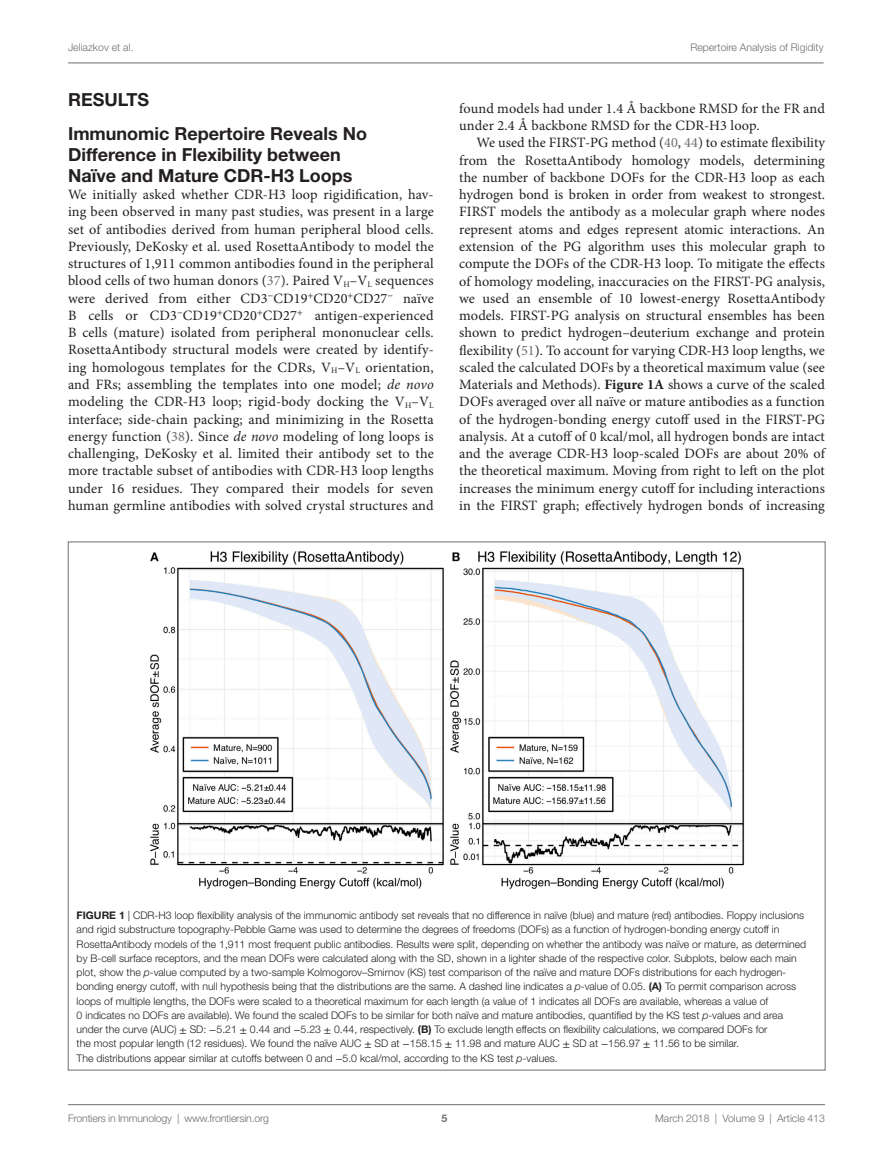
<style>
.page{position:relative;width:893px;height:1170px;background:#fff}
.page>*{position:absolute;margin:0;border:0;box-sizing:border-box;transform-origin:0 0}
.t1{font:700 18px/33.8px "Helvetica Neue LT Std";color:#231f20}
.t2{font:14.25px/17.2px "Minion Pro";letter-spacing:.005em;color:#231f20;text-align:justify}
.t3{font:300 10.5px/14.2px "Helvetica Neue LT Std";color:#231f20}
.t4{font:300 10.5px "Helvetica Neue LT Std";color:#6c6d70}
.t5{font:700 10.5px "Helvetica Neue LT Std";color:#6c6d70}
.s1{color:#6c6d70}
.s2{font-style:italic}
.s3{font-weight:700}
.s4{font-family:"STIX General";font-weight:400}
</style>
<div class="page">
<img style="left:150px;top:551px;width:594px;height:338px">
<hr style="left:68px;top:1104px;width:757px;height:1px;background:#6c6d70">
<hr style="left:68px;top:63px;width:755px;height:1px;background:#6c6d70">
<p class="t4" style="left:68px;top:41px;width:67px">Jeliazkov et al.</p>
<p class="t4" style="left:690px;top:41px;width:135px">Repertoire Analysis of Rigidity</p>
<p class="t1" style="left:68px;top:82px;width:301px;text-indent:36px">ULTS<br>Immunomic Repertoire Reveals No</p>
<p class="t1" style="left:68px;top:143px;width:286px;line-height:21px">Difference in Flexibility between<br>Naïve and Mature CDR-H3 Loops</p>
<p class="t2" style="left:68px;top:186px;width:367px">We initially asked whether CDR-H3 loop rigidification, hav&shy;ing been observed in many past studies, was present in a large set of antibodies derived from human peripheral blood cells.<br>Previously, DeKosky et al. used RosettaAntibody to model the structures of 1,911 common antibodies found in the peripheral blood cells of two human donors (<span class="s1">37</span>). Paired V<sub>H</sub>–V<sub>L</sub> sequences were derived from either CD3<sup>−</sup>CD19<sup>+</sup>CD20<sup>+</sup>CD27<sup>−</sup> naïve B cells or CD3<sup>−</sup>CD19<sup>+</sup>CD20<sup>+</sup>CD27<sup>+</sup> antigen-experienced B cells (mature) isolated from peripheral mononuclear cells.<br>RosettaAntibody structural models were created by identify&shy;ing homologous templates for the CDRs, V<sub>H</sub>–V<sub>L</sub> orientation, and FRs; assembling the templates into one model; <span class="s2">de novo </span>modeling the CDR-H3 loop; rigid-body docking the V<sub>H</sub>–V<sub>L </sub>interface; side-chain packing; and minimizing in the Rosetta energy function (<span class="s1">38</span>). Since <span class="s2">de novo</span> modeling of long loops is challenging, DeKosky et al. limited their antibody set to the more tractable subset of antibodies with CDR-H3 loop lengths under 16 residues. They compared their models for seven human germline antibodies with solved crystal structures and</p>
<p class="t1" style="left:68px;top:82px;width:13px">RES</p>
<p class="t2" style="left:459px;top:100px;width:367px">found models had under 1.4 Å backbone RMSD for the FR and under 2.4 Å backbone RMSD for the CDR-H3 loop.</p>
<p class="t2" style="left:459px;top:134px;width:367px;text-indent:17px">We used the FIRST-PG method (<span class="s1">40</span>, <span class="s1">44</span>) to estimate flexibility from the RosettaAntibody homology models, determining the number of backbone DOFs for the CDR-H3 loop as each hydrogen bond is broken in order from weakest to strongest.<br>FIRST models the antibody as a molecular graph where nodes represent atoms and edges represent atomic interactions. An extension of the PG algorithm uses this molecular graph to compute the DOFs of the CDR-H3 loop. To mitigate the effects of homology modeling, inaccuracies on the FIRST-PG analysis, we used an ensemble of 10 lowest-energy RosettaAntibody models. FIRST-PG analysis on structural ensembles has been shown to predict hydrogen–deuterium exchange and protein flexibility (<span class="s1">51</span>). To account for varying CDR-H3 loop lengths, we scaled the calculated DOFs by a theoretical maximum value (see Materials and Methods). <span class="s3">Figure 1A</span> shows a curve of the scaled DOFs averaged over all naïve or mature antibodies as a function of the hydrogen-bonding energy cutoff used in the FIRST-PG analysis. At a cutoff of 0 kcal/mol, all hydrogen bonds are intact and the average CDR-H3 loop-scaled DOFs are about 20% of the theoretical maximum. Moving from right to left on the plot increases the minimum energy cutoff for including interactions in the FIRST graph; effectively hydrogen bonds of increasing</p>
<p class="t3" style="left:77px;top:907px;width:731px"><span class="s3">FIG URE 1</span> | CDR-H3 loop flexibility analysis of the immunomic antibody set reveals that no difference in naïve (blue) and mature (red) antibodies. Floppy inclusions and rigid substructure topography-Pebble Game was used to determine the degrees of freedoms (DOFs) as a function of hydrogen-bonding energy cutoff in RosettaAntibody models of the 1,911 most frequent public antibodies. Results were split, depending on whether the antibody was naïve or mature, as determined by B-cell surface receptors, and the mean DOFs were calculated along with the SD, shown in a lighter shade of the respective color. Subplots, below each main plot, show the <span class="s2">p</span>-value computed by a two-sample Kolmogorov–Smirnov (KS) test comparison of the naïve and mature DOFs distributions for each hydrogen&shy;bonding energy cutoff, with null hypothesis being that the distributions are the same. A dashed line indicates a <span class="s2">p</span>-value of 0.05. <span class="s3">(A)</span> To permit comparison across loops of multiple lengths, the DOFs were scaled to a theoretical maximum for each length (a value of 1 indicates all DOFs are available, whereas a value of<br>0 indicates no DOFs are available). We found the scaled DOFs to be similar for both naïve and mature antibodies, quantified by the KS test <span class="s2">p</span>-values and area under the curve (AUC) <span class="s4">±</span> SD: <span class="s4">−</span>5.21 <span class="s4">±</span> 0.44 and <span class="s4">−</span>5.23 <span class="s4">±</span> 0.44, respectively. <span class="s3">(B)</span> To exclude length effects on flexibility calculations, we compared DOFs for<br>the most popular length (12 residues). We found the naïve AUC <span class="s4">±</span> SD at <span class="s4">−</span>158.15 <span class="s4">±</span> 11.98 and mature AUC <span class="s4">±</span> SD at <span class="s4">−</span>156.97 <span class="s4">±</span> 11.56 to be similar.<br>The distributions appear similar at cutoffs between 0 and <span class="s4">−</span>5.0 kcal/mol, according to the KS test <span class="s2">p</span>-values.</p>
<p class="t4" style="left:68px;top:1111px;width:203px">Frontiers in Immunology | www.frontiersin.org</p>
<p class="t4" style="left:655px;top:1111px;width:171px">March 2018 | Volume 9 | Article 413</p>
<p class="t5" style="left:441px;top:1111px;width:7px">5</p>
</div>
